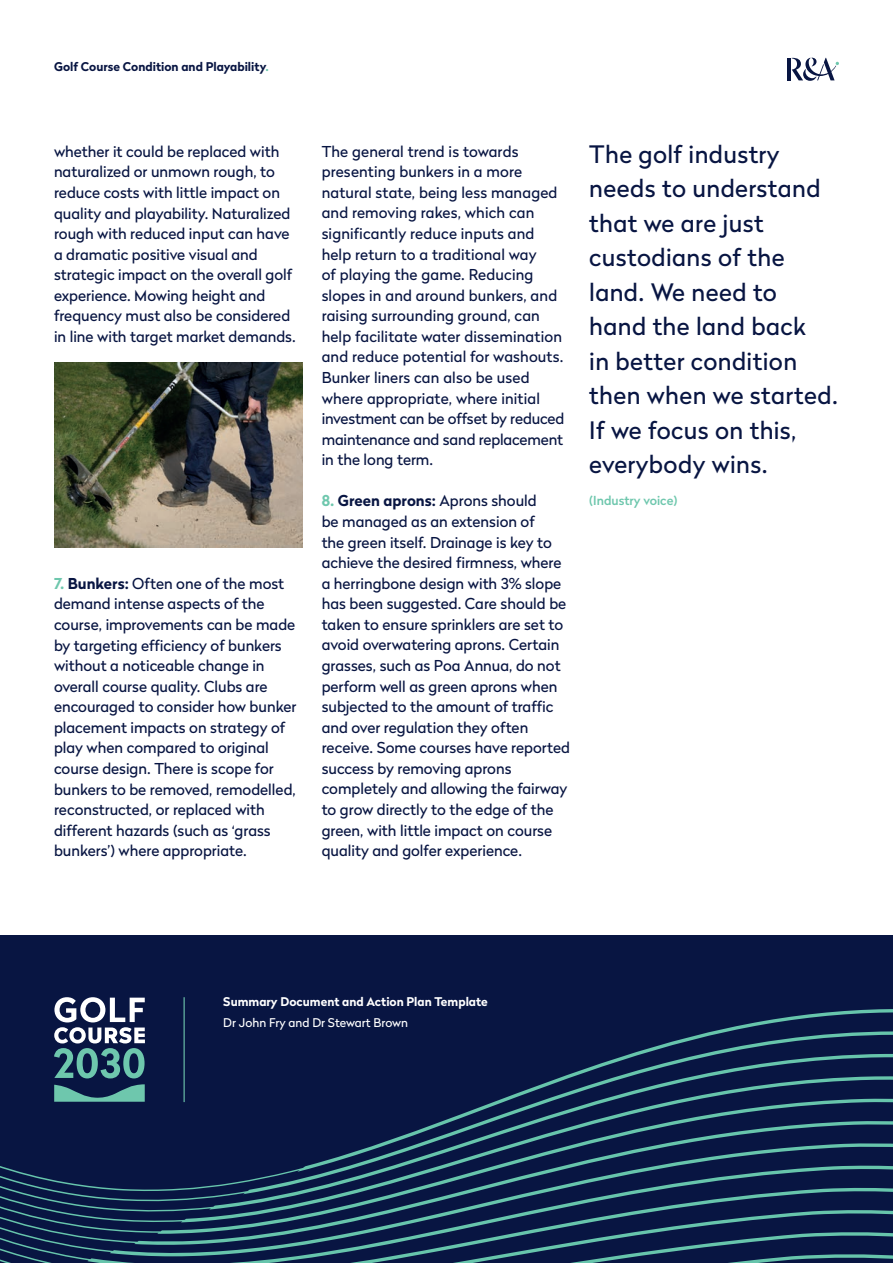
<style>
.page{position:relative;width:893px;height:1263px;background:#fff}
.page>*{position:absolute;margin:0;border:0;box-sizing:border-box;transform-origin:0 0}
.t1{font:24px/34.5px "Radikal";letter-spacing:.015em;color:#081542}
.t2{font:15px/20.5px "Radikal";color:#081542}
.t3{font:500 12.45px "Radikal";color:#6ec7ad}
.t4{font:700 12px "Radikal";color:#fff}
.t5{font:700 12px "Radikal";color:#081542}
.t6{font:12px "Radikal";color:#fff}
.s1{color:#6ec7ad}
.s2{font-weight:700;color:#6ec7ad}
.s3{font-weight:700}
</style>
<div class="page">
<div style="left:0;top:935px;width:893px;height:328px;background:#081542"></div>
<hr style="left:184px;top:997px;width:1px;height:105px;background:#6ec7ad">
<svg style="left:54px;top:997px;width:91px;height:12px"></svg>
<svg style="left:54px;top:1009px;width:839px;height:22px"></svg>
<svg style="left:90px;top:1245px;width:215px;height:18px"></svg>
<svg style="left:54px;top:1031px;width:839px;height:23px"></svg>
<svg style="left:54px;top:1054px;width:839px;height:41px"></svg>
<svg style="left:54px;top:1095px;width:839px;height:150px"></svg>
<svg style="left:0;top:1113px;width:90px;height:150px"></svg>
<svg style="left:305px;top:1187px;width:588px;height:76px"></svg>
<img style="left:54px;top:363px;width:249px;height:185px">
<hr style="left:787px;top:58px;width:4px;height:22px;background:#081542">
<svg style="left:792px;top:58px;width:47px;height:23px"></svg>
<p class="t5" style="left:54px;top:58px;width:216px">Golf Course Condition and Playability<span class="s1">.</span></p>
<p class="t2" style="left:54px;top:140px;width:243px">whether it could be replaced with naturalized or unmown rough, to reduce costs with little impact on quality and playability. Naturalized rough with reduced input can have a dramatic positive visual and strategic impact on the overall golf experience. Mowing height and frequency must also be considered in line with target market demands.</p>
<p class="t2" style="left:54px;top:572px;width:244px"><span class="s2">7.</span> <span class="s3">Bunkers:</span> Often one of the most demand intense aspects of the course, improvements can be made by targeting efficiency of bunkers without a noticeable change in overall course quality. Clubs are encouraged to consider how bunker placement impacts on strategy of play when compared to original course design. There is scope for bunkers to be removed, remodelled, reconstructed, or replaced with different hazards (such as ‘grass bunkers’) where appropriate.</p>
<p class="t2" style="left:322px;top:140px;width:244px">The general trend is towards presenting bunkers in a more natural state, being less managed and removing rakes, which can significantly reduce inputs and help return to a traditional way<br>of playing the game. Reducing slopes in and around bunkers, and raising surrounding ground, can help facilitate water dissemination and reduce potential for washouts.<br>Bunker liners can also be used where appropriate, where initial investment can be offset by reduced maintenance and sand replacement in the long term.</p>
<p class="t2" style="left:322px;top:490px;width:250px"><span class="s2">8.</span> <span class="s3">Green aprons:</span> Aprons should<br>be managed as an extension of<br>the green itself. Drainage is key to achieve the desired firmness, where a herringbone design with 3% slope has been suggested. Care should be taken to ensure sprinklers are set to avoid overwatering aprons. Certain grasses, such as Poa Annua, do not perform well as green aprons when subjected to the amount of traffic and over regulation they often receive. Some courses have reported success by removing aprons completely and allowing the fairway to grow directly to the edge of the green, with little impact on course quality and golfer experience.</p>
<h1 class="t1" style="left:589px;top:136px;width:250px">The golf industry needs to understand that we are just custodians of the land. We need to hand the land back<br>in better condition then when we started.<br>If we focus on this, everybody wins.</h1>
<p class="t3" style="left:589px;top:491px;width:90px">(Industry voice)</p>
<p class="t4" style="left:223px;top:993px;width:266px">Summary Document and Action Plan Template</p>
<p class="t6" style="left:223px;top:1014px;width:186px">Dr John Fry and Dr Stewart Brown</p>
</div>
